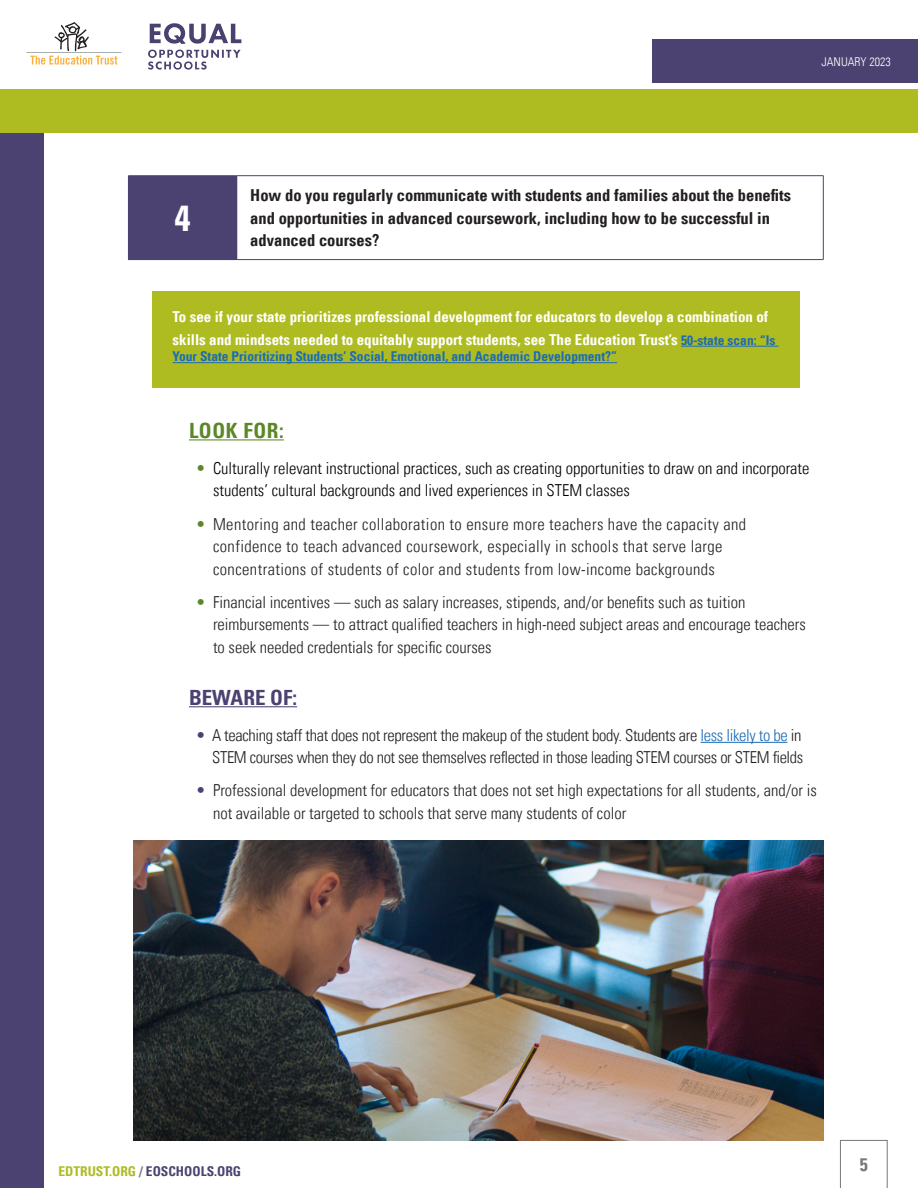
<style>
.page{position:relative;width:918px;height:1188px;background:#fff}
.page>*{position:absolute;margin:0;border:0;box-sizing:border-box;transform-origin:0 0}
.t1{font:700 condensed 36px "Univers LT";color:#fff}
.Orange{font:700 condensed 21px "Univers LT";color:#4c4271}
.Green{font:700 condensed 21px "Univers LT";letter-spacing:.03em;color:#5c8727}
.t2{font:700 condensed 18px "Univers LT";color:#78777a}
.Bullets{font:300 condensed 16.5px/22.5px "Univers LT";color:#231f20}
.Bullets-2{font:300 condensed 16.5px/22.5px "Univers LT";letter-spacing:.025em;color:#231f20}
.Bullets-3{font:300 condensed 16.5px/22.5px "Univers LT";letter-spacing:-.02em;color:#231f20;text-align:right}
.Bullets-4{font:300 condensed 16.5px/22.5px "Univers LT";color:#000}
.t3{font:700 condensed 16.5px/22.5px "Univers LT";color:#231f20}
.t4{font:700 condensed 15px/22.5px "Univers LT";color:#fff}
.t5{font:700 condensed 13.5px "Univers LT";color:#1c6cb6}
.t6{font:700 condensed 13.5px "Univers LT";color:#4c4271}
.t7{font:300 condensed 12.15px "Univers LT";color:#fff}
.s1{font-size:13.5px;color:#1c6cb6}
.s2{color:#5c8727}
.s3{color:#4c4271}
.s4{color:#1c6cb6}
.s5{color:#aebc21}
.s6{color:#78777a}
</style>
<div class="page">
<div style="left:652px;top:39px;width:266px;height:43px;background:#4c4271"></div>
<div style="left:0;top:132px;width:43px;height:1056px;background:#4c4271"></div>
<svg style="left:840px;top:1140px;width:48px;height:48px"></svg>
<svg style="left:26px;top:22px;width:95px;height:43px"></svg>
<svg style="left:148px;top:23px;width:93px;height:47px"></svg>
<div style="left:0;top:89px;width:918px;height:43px;background:#aebc21"></div>
<hr style="left:189px;top:439px;width:95px;height:1px;background:#5c8727">
<hr style="left:189px;top:706px;width:108px;height:1px;background:#4c4271">
<hr style="left:701px;top:742px;width:86px;height:1px;background:#1c6cb6">
<div style="left:128px;top:176px;width:109px;height:84px;background:#4c4271"></div>
<hr style="left:128px;top:175px;width:109px;height:1px;background:#4c4271">
<hr style="left:237px;top:175px;width:587px;height:1px;background:#4c4271">
<hr style="left:823px;top:176px;width:1px;height:83px;background:#4c4271">
<hr style="left:237px;top:259px;width:587px;height:1px;background:#4c4271">
<div style="left:152px;top:291px;width:647px;height:97px;background:#aebc21"></div>
<hr style="left:681px;top:346px;width:98px;height:1px;background:#1c6cb6">
<hr style="left:173px;top:362px;width:444px;height:1px;background:#1c6cb6">
<img style="left:134px;top:840px;width:690px;height:301px">
<p class="t7" style="left:822px;top:54px;width:71px">JANUARY 2023</p>
<p class="t1" style="left:175px;top:196px;width:17px">4</p>
<p class="t3" style="left:250px;top:184px;width:542px">How do you regularly communicate with students and families about the benefits and opportunities in advanced coursework, including how to be successful in advanced courses?</p>
<p class="t4" style="left:173px;top:306px;width:604px">To see if your state prioritizes professional development for educators to develop a combination of skills and mindsets needed to equitably support students, see The Education Trust’s <span class="s1">50-state scan: “Is</span></p>
<p class="t5" style="left:173px;top:348px;width:446px">Your State Prioritizing Students’ Social, Emotional, and Academic Development?”</p>
<p class="Green" style="left:189px;top:417px;width:96px">LOOK FOR:</p>
<p class="Bullets-4" style="left:213px;top:457px;width:598px;text-indent:-17px"><span class="s2">•</span> Culturally relevant instructional practices, such as creating opportunities to draw on and incorporate students’ cultural backgrounds and lived experiences in STEM classes</p>
<p class="Bullets-2" style="left:213px;top:513px;width:535px;text-indent:-17px"><span class="s2">•</span> Mentoring and teacher collaboration to ensure more teachers have the capacity and confidence to teach advanced coursework, especially in schools that serve large concentrations of students of color and students from low-income backgrounds</p>
<p class="Bullets" style="left:213px;top:591px;width:594px;text-indent:-17px"><span class="s2">•</span> Financial incentives — such as salary increases, stipends, and/or benefits such as tuition reimbursements — to attract qualified teachers in high-need subject areas and encourage teachers to seek needed credentials for specific courses</p>
<p class="Orange" style="left:189px;top:684px;width:110px">BEWARE OF:</p>
<p class="Bullets-3" style="left:196px;top:724px;width:609px"><span class="s3">•</span> A teaching staff that does not represent the makeup of the student body. Students are <span class="s4">less likely to be</span> in<br>STEM courses when they do not see themselves reflected in those leading STEM courses or STEM fields</p>
<p class="Bullets" style="left:213px;top:779px;width:605px;text-indent:-17px"><span class="s3">•</span> Professional development for educators that does not set high expectations for all students, and/or is not available or targeted to schools that serve many students of color</p>
<p class="t6" style="left:58px;top:1163px;width:184px"><span class="s5">EDTRUST.ORG</span> <span class="s6">/</span> EOSCHOOLS.ORG</p>
<p class="t2" style="left:860px;top:1154px;width:9px">5</p>
</div>
